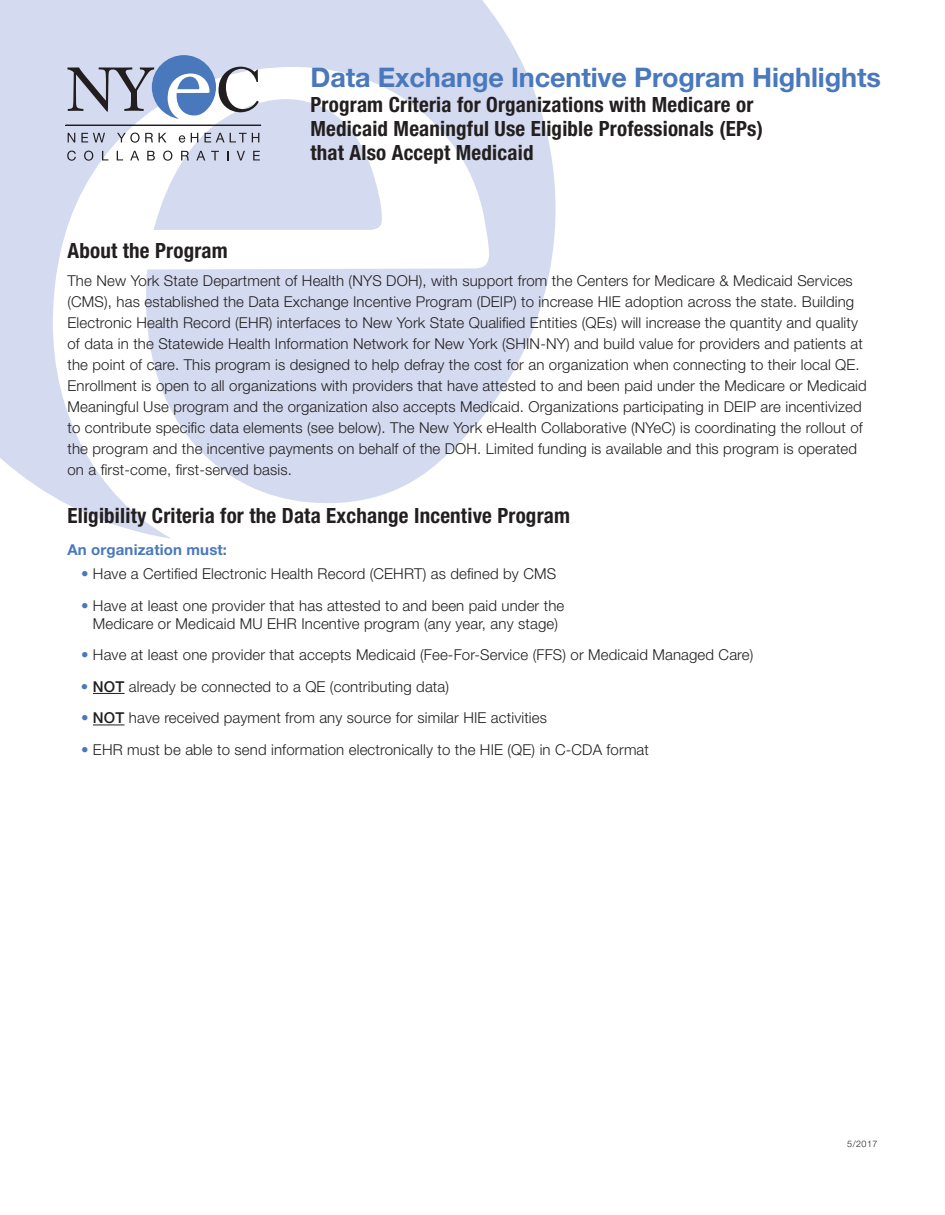
<style>
.page{position:relative;width:945px;height:1215px;background:#fff}
.page>*{position:absolute;margin:0;border:0;box-sizing:border-box;transform-origin:0 0}
.t1{font:700 27px "Helvetica Neue LT Std";letter-spacing:-.005em;color:#4978bc}
.t2{font:700 condensed 21px/24px "Helvetica Neue LT Std";letter-spacing:.01em;color:#231f20}
.t3{font:300 15px/21px "Helvetica Neue LT Std";letter-spacing:.01em;color:#231f20}
.t4{font:700 15px "Helvetica Neue LT Std";letter-spacing:.01em;color:#4978bc}
.t5{font:300 9px "Helvetica Neue LT Std";color:#231f20}
.s1{color:#4978bc}
.s2{font-weight:500}
</style>
<div class="page">
<svg style="left:0;top:0;width:556px;height:539px;fill:#d4daef"></svg>
<hr style="left:66px;top:125px;width:195px;height:1px;background:#221e1f">
<svg style="left:67px;top:55px;width:192px;height:64px"></svg>
<svg style="left:68px;top:133px;width:7px;height:9px"></svg>
<svg style="left:81px;top:133px;width:24px;height:9px"></svg>
<svg style="left:117px;top:133px;width:36px;height:10px"></svg>
<svg style="left:159px;top:133px;width:8px;height:9px"></svg>
<svg style="left:179px;top:135px;width:6px;height:8px"></svg>
<svg style="left:191px;top:133px;width:7px;height:9px"></svg>
<svg style="left:205px;top:133px;width:54px;height:9px"></svg>
<svg style="left:67px;top:151px;width:9px;height:10px"></svg>
<svg style="left:84px;top:151px;width:9px;height:10px"></svg>
<svg style="left:102px;top:151px;width:6px;height:9px"></svg>
<svg style="left:117px;top:151px;width:6px;height:9px"></svg>
<svg style="left:130px;top:151px;width:9px;height:9px"></svg>
<svg style="left:147px;top:151px;width:8px;height:9px"></svg>
<svg style="left:163px;top:151px;width:9px;height:10px"></svg>
<svg style="left:181px;top:151px;width:8px;height:9px"></svg>
<svg style="left:196px;top:151px;width:9px;height:9px"></svg>
<svg style="left:211px;top:151px;width:8px;height:9px"></svg>
<svg style="left:237px;top:151px;width:8px;height:9px"></svg>
<svg style="left:253px;top:151px;width:7px;height:9px"></svg>
<hr style="left:93px;top:693px;width:32px;height:1px;background:#231f20">
<hr style="left:93px;top:725px;width:32px;height:1px;background:#231f20">
<h1 class="t1" style="left:310px;top:67px;width:572px">Data Exchange Incentive Program Highlights</h1>
<h2 class="t2" style="left:310px;top:95px;width:454px">Program Criteria for Organizations with Medicare or<br>Medicaid Meaningful Use Eligible Professionals (EPs) that Also Accept Medicaid</h2>
<h2 class="t2" style="left:68px;top:241px;width:162px">About the Program</h2>
<p class="t3" style="left:68px;top:271px;width:801px">The New York State Department of Health (NYS DOH), with support from the Centers for Medicare &amp; Medicaid Services (CMS), has established the Data Exchange Incentive Program (DEIP) to increase HIE adoption across the state. Building Electronic Health Record (EHR) interfaces to New York State Qualified Entities (QEs) will increase the quantity and quality of data in the Statewide Health Information Network for New York (SHIN-NY) and build value for providers and patients at the point of care. This program is designed to help defray the cost for an organization when connecting to their local QE.<br>Enrollment is open to all organizations with providers that have attested to and been paid under the Medicare or Medicaid Meaningful Use program and the organization also accepts Medicaid. Organizations participating in DEIP are incentivized to contribute specific data elements (see below). The New York eHealth Collaborative (NYeC) is coordinating the rollout of the program and the incentive payments on behalf of the DOH. Limited funding is available and this program is operated on a first-come, first-served basis.</p>
<h2 class="t2" style="left:68px;top:505px;width:504px">Eligibility Criteria for the Data Exchange Incentive Program</h2>
<p class="t4" style="left:68px;top:544px;width:161px">An organization must:</p>
<p class="t3" style="left:81px;top:565px;width:477px"><span class="s1">•</span> Have a Certified Electronic Health Record (CEHRT) as defined by CMS</p>
<p class="t3" style="left:81px;top:598px;width:485px;line-height:18px;text-align:center"><span class="s1">•</span> Have at least one provider that has attested to and been paid under the<br>Medicare or Medicaid MU EHR Incentive program (any year, any stage)</p>
<p class="t3" style="left:81px;top:646px;width:674px"><span class="s1">•</span> Have at least one provider that accepts Medicaid (Fee-For-Service (FFS) or Medicaid Managed Care)</p>
<p class="t3" style="left:81px;top:678px;width:370px"><span class="s1">•</span> <span class="s2">NOT</span> already be connected to a QE (contributing data)</p>
<p class="t3" style="left:81px;top:709px;width:468px"><span class="s1">•</span> <span class="s2">NOT</span> have received payment from any source for similar HIE activities</p>
<p class="t3" style="left:81px;top:741px;width:570px"><span class="s1">•</span> EHR must be able to send information electronically to the HIE (QE) in C-CDA format</p>
<p class="t5" style="left:847px;top:1141px;width:32px">5/2017</p>
</div>
